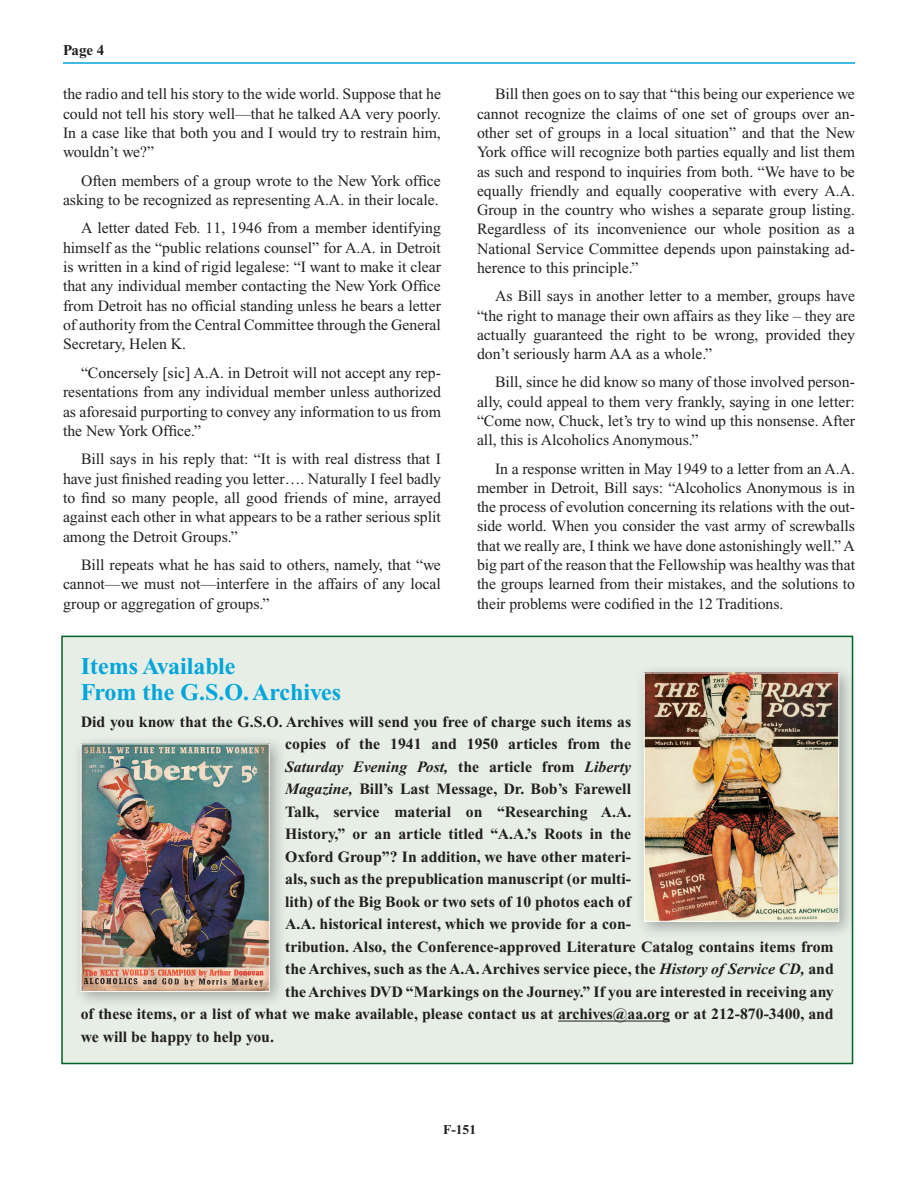
<style>
.page{position:relative;width:918px;height:1188px;background:#fff}
.page>*{position:absolute;margin:0;border:0;box-sizing:border-box;transform-origin:0 0}
.Subhead{font:700 24px/26.2px "Times New Roman";color:#00a6db}
.Body{font:15.75px/19.4px "Times New Roman";color:#231f20;text-align:justify}
.Body-2{font:700 15.75px "Times New Roman";color:#231f20}
.Body-3{font:italic 700 15.75px "Times New Roman";color:#231f20}
.t1{font:700 15px "Times New Roman";color:#231f20}
.t2{font:700 13.5px "Times New Roman";color:#231f20}
.s1{font-style:normal}
.s2{font-style:italic}
</style>
<div class="page">
<hr style="left:63px;top:62px;width:792px;height:2px;background:#00a6db">
<div style="left:62px;top:636px;width:791px;height:428px;background:#e6eee6"></div>
<hr style="left:558px;top:1021px;width:112px;height:1px;background:#231f20">
<div style="left:72px;top:734px;width:215px;height:275px;background:#231f20;opacity:.35"></div>
<img style="left:83px;top:746px;width:184px;height:244px">
<div style="left:81px;top:744px;width:188px;height:248px;border:1px solid #fff"></div>
<div style="left:635px;top:663px;width:221px;height:276px;background:#231f20;opacity:.35"></div>
<img style="left:646px;top:675px;width:191px;height:245px">
<div style="left:644px;top:673px;width:195px;height:249px;border:1px solid #fff"></div>
<p class="t1" style="left:63px;top:41px;width:43px">Page 4</p>
<p class="Body" style="left:63px;top:84px;width:380px">the radio and tell his story to the wide world. Suppose that he could not tell his story well—that he talked AA very poorly.<br>In a case like that both you and I would try to restrain him, wouldn’t we?”</p>
<p class="Body" style="left:63px;top:171px;width:379px;text-align:right">Often members of a group wrote to the New York office asking to be recognized as representing A.A. in their locale.</p>
<p class="Body" style="left:63px;top:219px;width:380px;text-indent:18px">A letter dated Feb. 11, 1946 from a member identifying himself as the “public relations counsel” for A.A. in Detroit is written in a kind of rigid legalese: “I want to make it clear that any individual member contacting the New York Office from Detroit has no official standing unless he bears a letter of authority from the Central Committee through the General Secretary, Helen K.</p>
<p class="Body" style="left:63px;top:363px;width:380px;text-indent:18px">“Concersely [sic] A.A. in Detroit will not accept any rep&shy;resentations from any individual member unless authorized as aforesaid purporting to convey any information to us from the New York Office.”</p>
<p class="Body" style="left:63px;top:449px;width:380px;text-indent:18px">Bill says in his reply that: “It is with real distress that I have just finished reading you letter…. Naturally I feel badly to find so many people, all good friends of mine, arrayed against each other in what appears to be a rather serious split among the Detroit Groups.”</p>
<p class="Body" style="left:63px;top:555px;width:379px;text-indent:18px">Bill repeats what he has said to others, namely, that “we cannot—we must not—interfere in the affairs of any local group or aggregation of groups.”</p>
<p class="Body" style="left:477px;top:84px;width:380px;text-indent:18px">Bill then goes on to say that “this being our experience we cannot recognize the claims of one set of groups over an&shy;other set of groups in a local situation” and that the New York office will recognize both parties equally and list them as such and respond to inquiries from both. “We have to be equally friendly and equally cooperative with every A.A.<br>Group in the country who wishes a separate group listing.<br>Regardless of its inconvenience our whole position as a National Service Committee depends upon painstaking ad&shy;herence to this principle.”</p>
<p class="Body" style="left:477px;top:286px;width:380px;text-indent:18px">As Bill says in another letter to a member, groups have “the right to manage their own affairs as they like – they are actually guaranteed the right to be wrong, provided they don’t seriously harm AA as a whole.”</p>
<p class="Body" style="left:477px;top:373px;width:380px;text-indent:18px">Bill, since he did know so many of those involved person&shy;ally, could appeal to them very frankly, saying in one letter: “Come now, Chuck, let’s try to wind up this nonsense. After all, this is Alcoholics Anonymous.”</p>
<p class="Body" style="left:477px;top:459px;width:380px;text-indent:18px">In a response written in May 1949 to a letter from an A.A. member in Detroit, Bill says: “Alcoholics Anonymous is in the process of evolution concerning its relations with the out&shy;side world. When you consider the vast army of screwballs that we really are, I think we have done astonishingly well.” A big part of the reason that the Fellowship was healthy was that the groups learned from their mistakes, and the solutions to their problems were codified in the 12 Traditions.</p>
<p class="Subhead" style="left:81px;top:653px;width:262px">Items Available<br>From the G.S.O. Archives</p>
<p class="Body-2" style="left:81px;top:713px;width:552px">Did you know that the G.S.O. Archives will send you free of charge such items as</p>
<p class="Body-2" style="left:285px;top:735px;width:347px">copies of the 1941 and 1950 articles from the</p>
<p class="Body-3" style="left:285px;top:758px;width:347px">Saturday Evening Post, <span class="s1">the article from</span> Liberty</p>
<p class="Body-2" style="left:285px;top:780px;width:347px"><span class="s2">Magazine,</span> Bill’s Last Message, Dr. Bob’s Farewell</p>
<p class="Body-2" style="left:285px;top:803px;width:348px">Talk, service material on “Researching A.A.</p>
<p class="Body-2" style="left:285px;top:825px;width:347px">History,” or an article titled “A.A.’s Roots in the</p>
<p class="Body-2" style="left:285px;top:848px;width:347px">Oxford Group”? In addition, we have other materi-</p>
<p class="Body-2" style="left:285px;top:870px;width:347px">als, such as the prepublication manuscript (or multi-</p>
<p class="Body-2" style="left:285px;top:893px;width:347px">lith) of the Big Book or two sets of 10 photos each of</p>
<p class="Body-2" style="left:285px;top:915px;width:347px">A.A. historical interest, which we provide for a con-</p>
<p class="Body-2" style="left:285px;top:938px;width:550px">tribution. Also, the Conference-approved Literature Catalog contains items from</p>
<p class="Body-2" style="left:285px;top:960px;width:550px">the Archives, such as the A.A. Archives service piece, the <span class="s2">History of Service CD,</span> and</p>
<p class="Body-2" style="left:285px;top:983px;width:550px">the Archives DVD “Markings on the Journey.” If you are interested in receiving any</p>
<p class="Body-2" style="left:81px;top:1005px;width:754px">of these items, or a list of what we make available, please contact us at archives@aa.org or at 212-870-3400, and</p>
<p class="Body-2" style="left:81px;top:1028px;width:195px">we will be happy to help you.</p>
<p class="t2" style="left:443px;top:1122px;width:34px">F-151</p>
</div>
